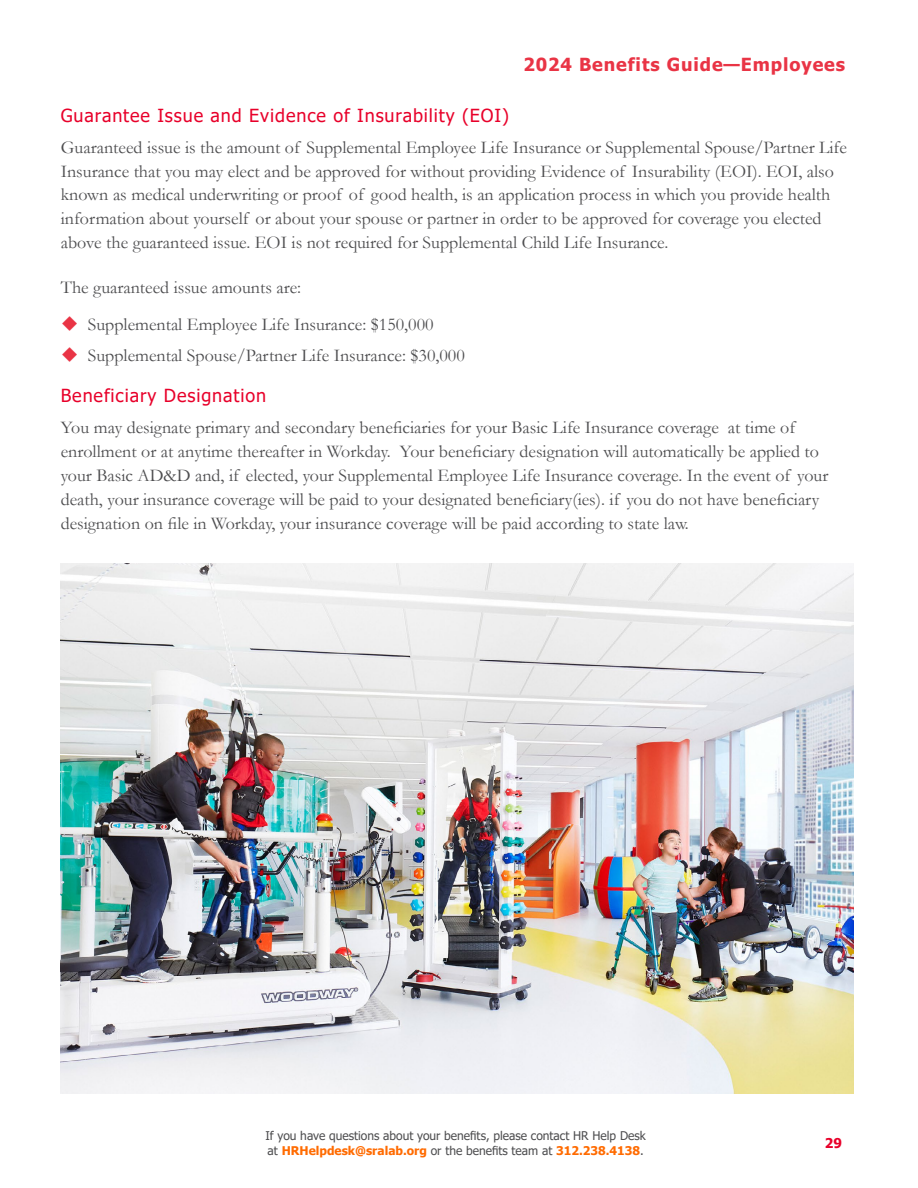
<style>
.page{position:relative;width:918px;height:1188px;background:#fff}
.page>*{position:absolute;margin:0;border:0;box-sizing:border-box;transform-origin:0 0}
.t1{font:18px/24px "Garamond";color:#4d4d4f}
.t2{font:18px "Tahoma";letter-spacing:.05em;color:#e8002a}
.t3{font:700 18px "Tahoma";letter-spacing:.05em;color:#e93445}
.t4{font:700 13.5px "Tahoma";color:#e8002a}
.t5{font:12px/15px "Tahoma";color:#4d4d4f}
.s1{font-weight:700;color:#ff6b00}
</style>
<div class="page">
<img style="left:61px;top:564px;width:792px;height:529px">
<p class="t3" style="left:523px;top:51px;width:323px">2024 Benefits Guide—Employees</p>
<p class="t2" style="left:61px;top:103px;width:450px">Guarantee Issue and Evidence of Insurability (EOI)</p>
<p class="t1" style="left:61px;top:134px;width:788px">Guaranteed issue is the amount of Supplemental Employee Life Insurance or Supplemental Spouse/Partner Life Insurance that you may elect and be approved for without providing Evidence of Insurability (EOI). EOI, also known as medical underwriting or proof of good health, is an application process in which you provide health information about yourself or about your spouse or partner in order to be approved for coverage you elected above the guaranteed issue. EOI is not required for Supplemental Child Life Insurance.</p>
<p class="t1" style="left:88px;top:268px;width:347px;line-height:37.5px;text-indent:-27px">The guaranteed issue amounts are:<br>Supplemental Employee Life Insurance: $150,000</p>
<p class="t1" style="left:88px;top:343px;width:379px">Supplemental Spouse/Partner Life Insurance: $30,000</p>
<p class="t2" style="left:61px;top:384px;width:207px">Beneficiary Designation</p>
<p class="t1" style="left:61px;top:415px;width:769px">You may designate primary and secondary beneficiaries for your Basic Life Insurance coverage at time of enrollment or at anytime thereafter in Workday. Your beneficiary designation will automatically be applied to your Basic AD&amp;D and, if elected, your Supplemental Employee Life Insurance coverage. In the event of your death, your insurance coverage will be paid to your designated beneficiary(ies). if you do not have beneficiary designation on file in Workday, your insurance coverage will be paid according to state law.</p>
<p class="t5" style="left:265px;top:1129px;width:382px">If you have questions about your benefits, please contact HR Help Desk at <span class="s1">HRHelpdesk@sralab.org</span> or the benefits team at <span class="s1">312.238.4138</span>.</p>
<p class="t4" style="left:825px;top:1134px;width:19px">29</p>
</div>
